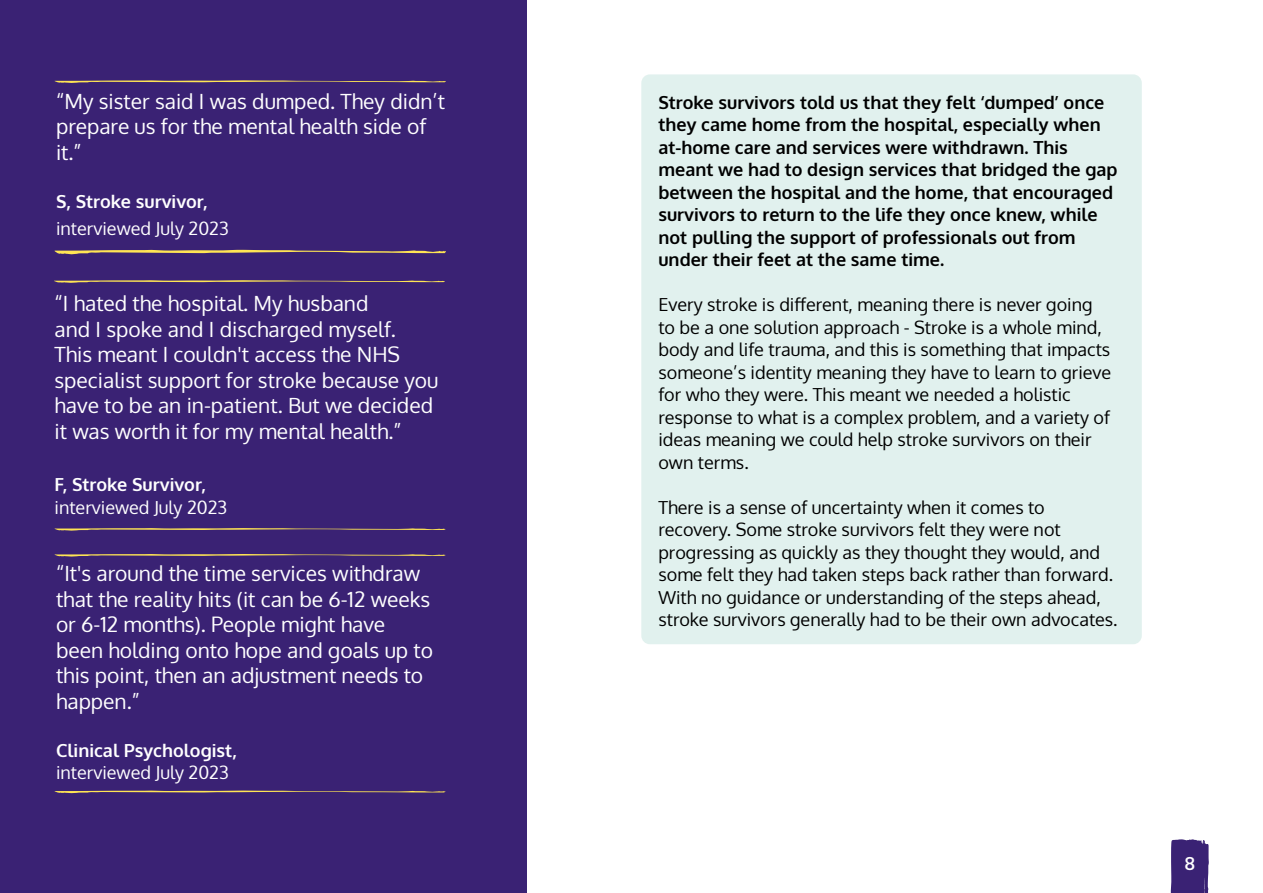
<style>
.page{position:relative;width:1263px;height:893px;background:#fff}
.page>*{position:absolute;margin:0;border:0;box-sizing:border-box;transform-origin:0 0}
.t1{font:21px/25.5px "Oxygen";color:#fff}
.t2{font:18px/22.5px "Oxygen";color:#000}
.t3{font:700 18px/22.5px "Oxygen";color:#000}
.t4{font:18px "Oxygen";color:#fff}
.t5{font:700 18px "Oxygen";color:#fff}
</style>
<div class="page">
<svg style="left:1170px;top:839px;width:39px;height:54px;background:#48327e"></svg>
<div style="left:0;top:0;width:526px;height:893px;background:#3a2274"></div>
<div style="left:641px;top:74px;width:501px;height:570px;background:#e1f1ee;border-radius:9px"></div>
<svg style="left:55px;top:80px;width:391px;height:3px"></svg>
<svg style="left:55px;top:250px;width:391px;height:4px"></svg>
<svg style="left:54px;top:280px;width:391px;height:3px"></svg>
<svg style="left:55px;top:528px;width:391px;height:3px"></svg>
<svg style="left:55px;top:554px;width:391px;height:3px"></svg>
<svg style="left:55px;top:790px;width:391px;height:3px"></svg>
<p class="t1" style="left:56px;top:89px;width:390px">“My sister said I was dumped. They didn’t prepare us for the mental health side of it.”</p>
<p class="t5" style="left:56px;top:190px;width:153px">S, Stroke survivor,</p>
<p class="t4" style="left:56px;top:216px;width:174px">interviewed July 2023</p>
<p class="t1" style="left:55px;top:291px;width:385px">“I hated the hospital. My husband<br>and I spoke and I discharged myself.<br>This meant I couldn't access the NHS specialist support for stroke because you have to be an in-patient. But we decided it was worth it for my mental health.”</p>
<p class="t5" style="left:55px;top:473px;width:153px">F, Stroke Survivor,</p>
<p class="t4" style="left:55px;top:495px;width:174px">interviewed July 2023</p>
<p class="t1" style="left:56px;top:561px;width:378px">“It's around the time services withdraw that the reality hits (it can be 6-12 weeks or 6-12 months). People might have been holding onto hope and goals up to this point, then an adjustment needs to happen.”</p>
<p class="t5" style="left:56px;top:739px;width:182px">Clinical Psychologist,</p>
<p class="t4" style="left:56px;top:761px;width:174px">interviewed July 2023</p>
<p class="t3" style="left:658px;top:92px;width:461px">Stroke survivors told us that they felt ‘dumped’ once they came home from the hospital, especially when at-home care and services were withdrawn. This meant we had to design services that bridged the gap between the hospital and the home, that encouraged survivors to return to the life they once knew, while not pulling the support of professionals out from under their feet at the same time.</p>
<p class="t2" style="left:658px;top:294px;width:454px">Every stroke is different, meaning there is never going to be a one solution approach - Stroke is a whole mind, body and life trauma, and this is something that impacts someone’s identity meaning they have to learn to grieve for who they were. This meant we needed a holistic response to what is a complex problem, and a variety of ideas meaning we could help stroke survivors on their own terms.</p>
<p class="t2" style="left:658px;top:496px;width:461px">There is a sense of uncertainty when it comes to recovery. Some stroke survivors felt they were not progressing as quickly as they thought they would, and some felt they had taken steps back rather than forward.<br>With no guidance or understanding of the steps ahead, stroke survivors generally had to be their own advocates.</p>
<p class="t5" style="left:1185px;top:852px;width:12px">8</p>
</div>
